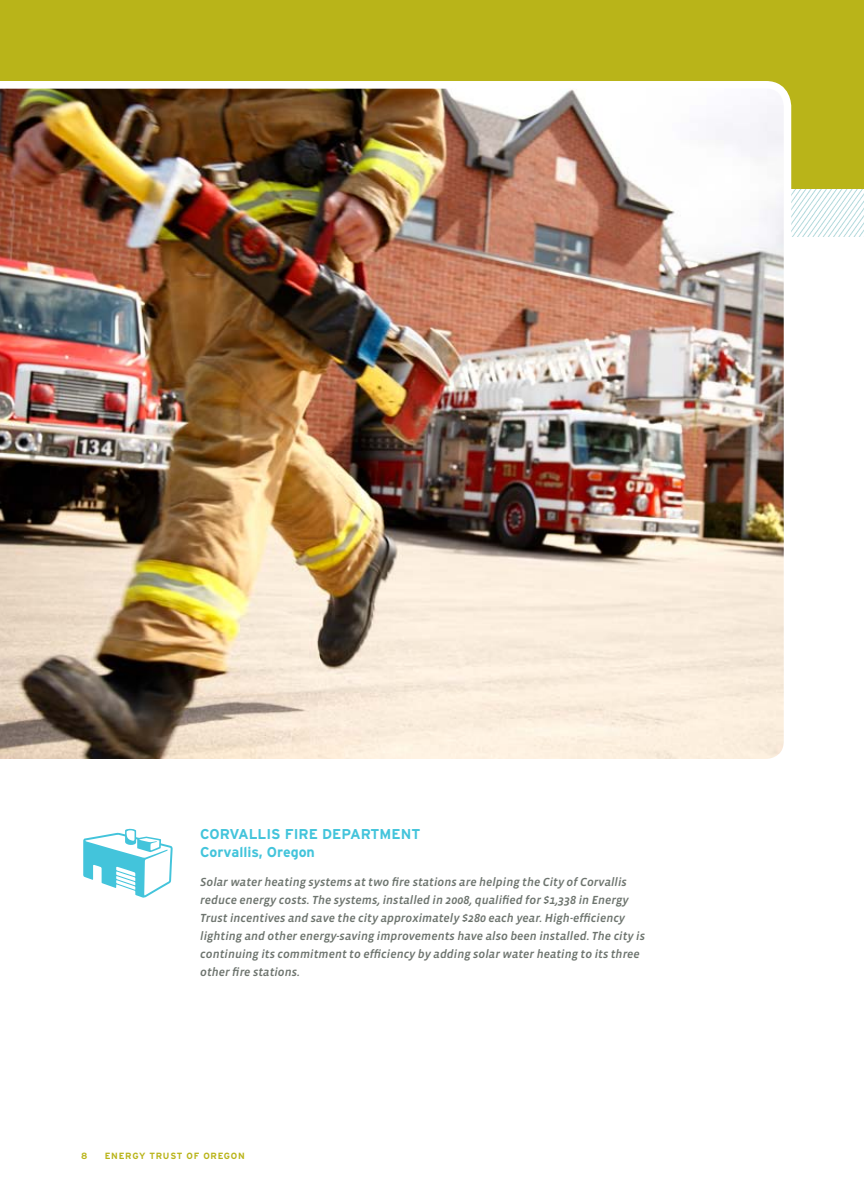
<style>
.page{position:relative;width:864px;height:1188px;background:#fff}
.page>*{position:absolute;margin:0;border:0;box-sizing:border-box;transform-origin:0 0}
.t1{font:700 14.25px/18px "Interstate";color:#43c4db}
.t2{font:italic 12px/18px "Vista Sans Med";color:#6d746e}
.t3{font:700 9px "Interstate";letter-spacing:.08em;color:#b9b419}
</style>
<div class="page">
<img style="left:791px;top:189px;width:73px;height:47px">
<div style="left:0;top:0;width:864px;height:189px;background:#b9b419"></div>
<img style="left:0;top:81px;width:791px;height:678px">
<svg style="left:83px;top:829px;width:90px;height:69px"></svg>
<p class="t1" style="left:200px;top:825px;width:222px">CORVALLIS FIRE DEPARTMENT<br>Corvallis, Oregon</p>
<p class="t2" style="left:200px;top:873px;width:446px">Solar water heating systems at two fire stations are helping the City of Corvallis reduce energy costs. The systems, installed in 2008, qualified for $1,338 in Energy Trust incentives and save the city approximately $280 each year. High-efficiency lighting and other energy-saving improvements have also been installed. The city is continuing its commitment to efficiency by adding solar water heating to its three other fire stations.</p>
<p class="t3" style="left:81px;top:1151px;width:8px">8</p>
<p class="t3" style="left:105px;top:1151px;width:142px">ENERGY TRUST OF OREGON</p>
</div>
